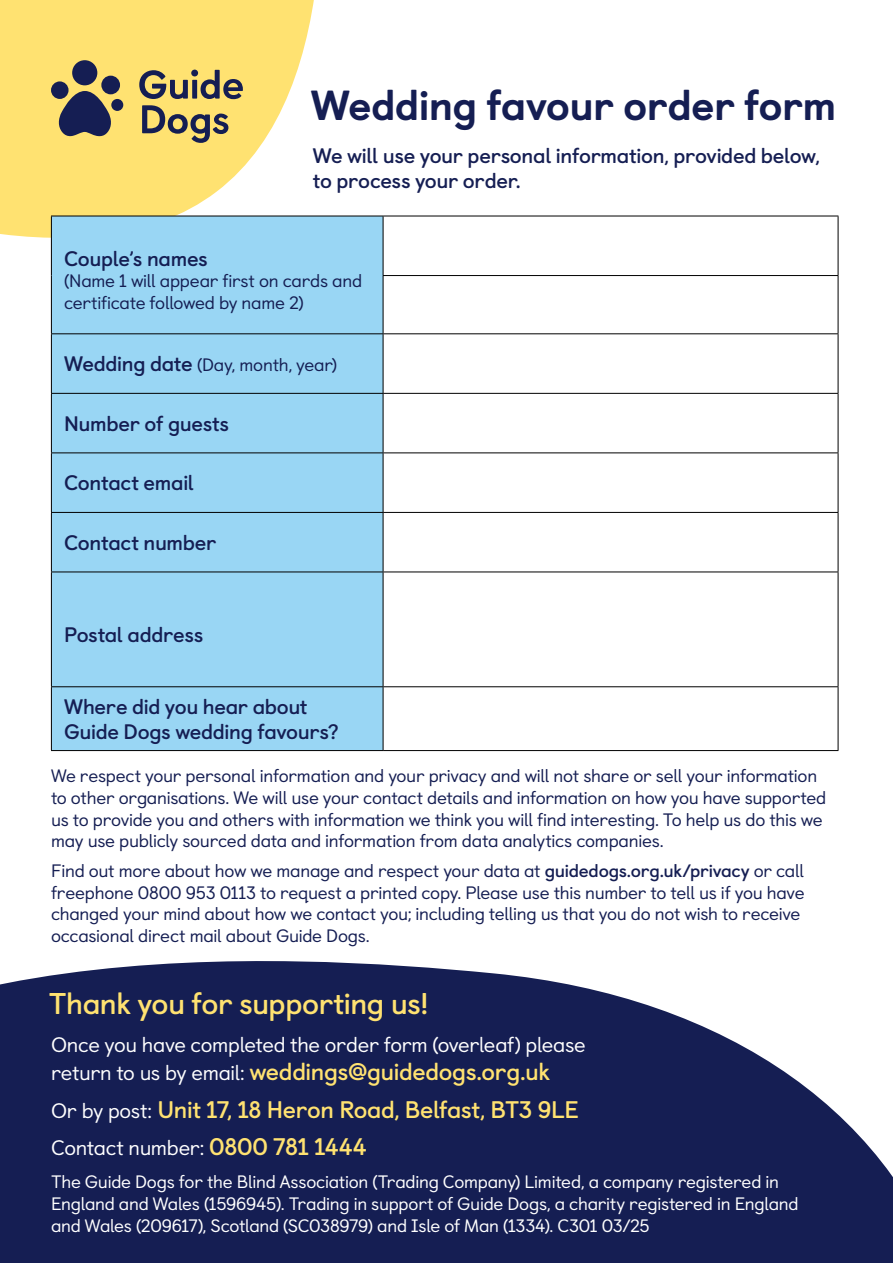
<style>
.page{position:relative;width:893px;height:1263px;background:#fff}
.page>*{position:absolute;margin:0;border:0;box-sizing:border-box;transform-origin:0 0}
.t1{font:800 42px "Castledown";letter-spacing:-.02em;color:#151e53}
.t2{font:700 30px "Castledown";letter-spacing:-.02em;color:#ffe271}
.t3{font:700 24px "Castledown";letter-spacing:-.015em;color:#ffe271}
.t4{font:700 21px/25.2px "Castledown";letter-spacing:-.015em;color:#151e53}
.t5{font:21px "Castledown";letter-spacing:-.015em;color:#fff}
.t6{font:18px/21.6px "Castledown";letter-spacing:-.015em;color:#151e53}
.t7{font:18px/21.6px "Castledown";letter-spacing:-.015em;color:#fff}
.s1{font-weight:700;font-size:21px}
.s2{font-weight:700}
.s3{font-weight:400;font-size:21px;color:#fff}
.s4{font-weight:700;font-size:24px;color:#ffe271}
</style>
<div class="page">
<svg style="left:0;top:961px;width:893px;height:302px;background:#323a68"></svg>
<svg style="left:0;top:0;width:350px;height:293px;fill:#ffe271"></svg>
<div style="left:52px;top:217px;width:331px;height:533px;background:#99d6f4"></div>
<hr style="left:51px;top:216px;width:332px;height:1px;background:#000">
<hr style="left:51px;top:216px;width:1px;height:60px;background:#000">
<hr style="left:383px;top:216px;width:455px;height:1px;background:#000">
<hr style="left:383px;top:216px;width:1px;height:59px;background:#000">
<hr style="left:838px;top:216px;width:1px;height:59px;background:#000">
<hr style="left:51px;top:276px;width:1px;height:57px;background:#000">
<hr style="left:383px;top:275px;width:455px;height:1px;background:#000">
<hr style="left:383px;top:276px;width:1px;height:57px;background:#000">
<hr style="left:838px;top:276px;width:1px;height:57px;background:#000">
<hr style="left:51px;top:333px;width:332px;height:1px;background:#000">
<hr style="left:51px;top:334px;width:1px;height:59px;background:#000">
<hr style="left:383px;top:333px;width:455px;height:1px;background:#000">
<hr style="left:383px;top:334px;width:1px;height:59px;background:#000">
<hr style="left:838px;top:334px;width:1px;height:59px;background:#000">
<hr style="left:51px;top:393px;width:332px;height:1px;background:#000">
<hr style="left:51px;top:394px;width:1px;height:58px;background:#000">
<hr style="left:383px;top:393px;width:455px;height:1px;background:#000">
<hr style="left:383px;top:394px;width:1px;height:58px;background:#000">
<hr style="left:838px;top:394px;width:1px;height:58px;background:#000">
<hr style="left:51px;top:452px;width:332px;height:1px;background:#000">
<hr style="left:51px;top:453px;width:1px;height:59px;background:#000">
<hr style="left:383px;top:452px;width:455px;height:1px;background:#000">
<hr style="left:383px;top:453px;width:1px;height:59px;background:#000">
<hr style="left:838px;top:453px;width:1px;height:59px;background:#000">
<hr style="left:51px;top:512px;width:332px;height:1px;background:#000">
<hr style="left:51px;top:513px;width:1px;height:59px;background:#000">
<hr style="left:383px;top:512px;width:455px;height:1px;background:#000">
<hr style="left:383px;top:513px;width:1px;height:59px;background:#000">
<hr style="left:838px;top:513px;width:1px;height:59px;background:#000">
<hr style="left:51px;top:572px;width:332px;height:1px;background:#000">
<hr style="left:51px;top:572px;width:1px;height:114px;background:#000">
<hr style="left:383px;top:572px;width:455px;height:1px;background:#000">
<hr style="left:383px;top:572px;width:1px;height:114px;background:#000">
<hr style="left:838px;top:572px;width:1px;height:114px;background:#000">
<hr style="left:51px;top:686px;width:332px;height:1px;background:#000">
<hr style="left:51px;top:687px;width:1px;height:63px;background:#000">
<hr style="left:383px;top:686px;width:455px;height:1px;background:#000">
<hr style="left:383px;top:687px;width:1px;height:63px;background:#000">
<hr style="left:838px;top:687px;width:1px;height:63px;background:#000">
<hr style="left:51px;top:750px;width:332px;height:1px;background:#000">
<hr style="left:383px;top:750px;width:455px;height:1px;background:#000">
<svg style="left:139px;top:70px;width:49px;height:29px"></svg>
<div style="left:192px;top:80px;width:5px;height:19px;background:#151e53"></div>
<div style="left:191px;top:70px;width:7px;height:6px;background:#151e53;border-radius:50%"></div>
<svg style="left:201px;top:70px;width:42px;height:29px"></svg>
<svg style="left:142px;top:105px;width:86px;height:38px;background:#ad9e66"></svg>
<div style="left:51px;top:81px;width:18px;height:18px;background:#151e53;border-radius:50%"></div>
<div style="left:72px;top:60px;width:25px;height:25px;background:#151e53;border-radius:50%"></div>
<div style="left:101px;top:76px;width:19px;height:18px;background:#151e53;border-radius:50%"></div>
<div style="left:111px;top:99px;width:12px;height:12px;background:#151e53;border-radius:50%"></div>
<svg style="left:58px;top:91px;width:54px;height:46px;background:#504f5a"></svg>
<h1 class="t1" style="left:311px;top:71px;width:527px">Wedding favour order form</h1>
<p class="t4" style="left:313px;top:141px;width:508px">We will use your personal information, provided below, to process your order.</p>
<p class="t4" style="left:64px;top:244px;width:145px">Couple’s names</p>
<p class="t6" style="left:64px;top:268px;width:299px">(Name 1 will appear first on cards and certificate followed by name 2)</p>
<p class="t6" style="left:64px;top:353px;width:275px"><span class="s1">Wedding date</span> (Day, month, year)</p>
<p class="t4" style="left:64px;top:409px;width:166px">Number of guests</p>
<p class="t4" style="left:64px;top:469px;width:131px">Contact email</p>
<p class="t4" style="left:64px;top:528px;width:154px">Contact number</p>
<p class="t4" style="left:64px;top:620px;width:141px">Postal address</p>
<p class="t4" style="left:64px;top:692px;width:276px">Where did you hear about<br>Guide Dogs wedding favours?</p>
<p class="t6" style="left:51px;top:764px;width:777px">We respect your personal information and your privacy and will not share or sell your information to other organisations. We will use your contact details and information on how you have supported us to provide you and others with information we think you will find interesting. To help us do this we may use publicly sourced data and information from data analytics companies.</p>
<p class="t6" style="left:51px;top:859px;width:755px">Find out more about how we manage and respect your data at <span class="s2">guidedogs.org.uk/privacy</span> or call freephone 0800 953 0113 to request a printed copy. Please use this number to tell us if you have changed your mind about how we contact you; including telling us that you do not wish to receive occasional direct mail about Guide Dogs.</p>
<p class="t2" style="left:49px;top:980px;width:381px">Thank you for supporting us!</p>
<p class="t5" style="left:51px;top:1028px;width:536px">Once you have completed the order form (overleaf) please</p>
<p class="t3" style="left:51px;top:1053px;width:501px"><span class="s3">return to us by email:</span> weddings@guidedogs.org.uk</p>
<p class="t3" style="left:51px;top:1090px;width:529px"><span class="s3">Or by post:</span> Unit 17, 18 Heron Road, Belfast, BT3 9LE</p>
<p class="t5" style="left:51px;top:1131px;width:318px">Contact number: <span class="s4">0800 781 1444</span></p>
<p class="t7" style="left:51px;top:1170px;width:749px">The Guide Dogs for the Blind Association (Trading Company) Limited, a company registered in<br>England and Wales (1596945). Trading in support of Guide Dogs, a charity registered in England and Wales (209617), Scotland (SC038979) and Isle of Man (1334). C301 03/25</p>
</div>
